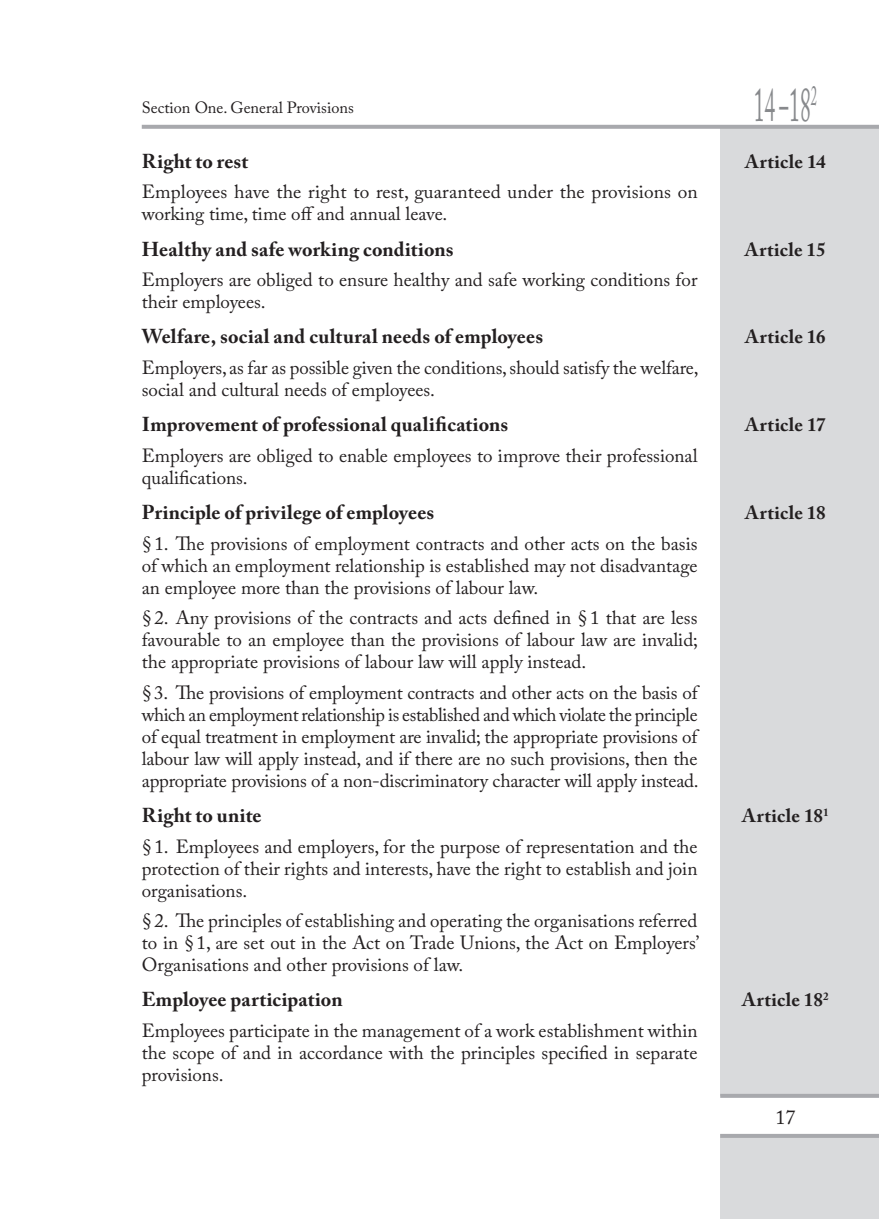
<style>
.page{position:relative;width:879px;height:1219px;background:#fff}
.page>*{position:absolute;margin:0;border:0;box-sizing:border-box;transform-origin:0 0}
.t1{font:48px "Adobe Caslon Pro";color:#87898c;scale:.45 1}
.aaa_tytul_art_ANG{font:700 20px "Adobe Caslon Pro";letter-spacing:.005em;color:#231f20}
.t2{font:20px "Adobe Caslon Pro";color:#231f20}
.Body_text{font:19px/22px "Adobe Caslon Pro";color:#231f20;text-align:justify}
.aaa_tytul_art_ANG-2{font:700 19px "Adobe Caslon Pro";letter-spacing:.025em;color:#231f20}
.t3{font:16.2px "Adobe Caslon Pro";color:#231f20}
</style>
<div class="page">
<div style="left:720px;top:127px;width:159px;height:969px;background:#d9dadc"></div>
<hr style="left:720px;top:1094px;width:159px;height:4px;background:#a8a9ad">
<div style="left:720px;top:1134px;width:159px;height:85px;background:#d9dadc"></div>
<hr style="left:720px;top:1134px;width:159px;height:4px;background:#a8a9ad">
<svg style="left:142px;top:125px;width:737px;height:4px;background:#acacb0"></svg>
<p class="t3" style="left:142px;top:98px;width:213px">Section One. General Provisions</p>
<h1 class="t1" style="left:753px;top:76px;width:142px">14 ‒18<sup>2</sup></h1>
<p class="aaa_tytul_art_ANG" style="left:142px;top:149px;width:108px">Right to rest</p>
<p class="aaa_tytul_art_ANG-2" style="left:745px;top:150px;width:82px">Article 14</p>
<p class="Body_text" style="left:142px;top:181px;width:557px">Employees have the right to rest, guaranteed under the provisions on working time, time off and annual leave.</p>
<p class="aaa_tytul_art_ANG" style="left:142px;top:237px;width:313px">Healthy and safe working conditions</p>
<p class="aaa_tytul_art_ANG-2" style="left:745px;top:238px;width:83px">Article 15</p>
<p class="Body_text" style="left:142px;top:269px;width:557px">Employers are obliged to ensure healthy and safe working conditions for their employees.</p>
<p class="aaa_tytul_art_ANG" style="left:142px;top:325px;width:403px">Welfare, social and cultural needs of employees</p>
<p class="aaa_tytul_art_ANG-2" style="left:745px;top:326px;width:82px">Article 16</p>
<p class="Body_text" style="left:142px;top:356px;width:558px">Employers, as far as possible given the conditions, should satisfy the welfare, social and cultural needs of employees.</p>
<p class="aaa_tytul_art_ANG" style="left:142px;top:413px;width:368px">Improvement of professional qualifications</p>
<p class="aaa_tytul_art_ANG-2" style="left:745px;top:414px;width:82px">Article 17</p>
<p class="Body_text" style="left:142px;top:444px;width:557px">Employers are obliged to enable employees to improve their professional qualifications.</p>
<p class="aaa_tytul_art_ANG" style="left:142px;top:501px;width:294px">Principle of privilege of employees</p>
<p class="aaa_tytul_art_ANG-2" style="left:745px;top:501px;width:82px">Article 18</p>
<p class="Body_text" style="left:142px;top:532px;width:557px">§1. The provisions of employment contracts and other acts on the basis of which an employment relationship is established may not disadvantage an employee more than the provisions of labour law.</p>
<p class="Body_text" style="left:142px;top:607px;width:558px">§2. Any provisions of the contracts and acts defined in §1 that are less favourable to an employee than the provisions of labour law are invalid; the appropriate provisions of labour law will apply instead.</p>
<p class="Body_text" style="left:142px;top:681px;width:558px">§3. The provisions of employment contracts and other acts on the basis of which an employment relationship is established and which violate the principle of equal treatment in employment are invalid; the appropriate provisions of labour law will apply instead, and if there are no such provisions, then the appropriate provisions of a non-discriminatory character will apply instead.</p>
<p class="aaa_tytul_art_ANG" style="left:142px;top:803px;width:121px">Right to unite</p>
<p class="aaa_tytul_art_ANG-2" style="left:742px;top:804px;width:88px">Article 18<sup>1</sup></p>
<p class="Body_text" style="left:142px;top:835px;width:557px">§1. Employees and employers, for the purpose of representation and the protection of their rights and interests, have the right to establish and join organisations.</p>
<p class="Body_text" style="left:142px;top:909px;width:559px">§2. The principles of establishing and operating the organisations referred to in §1, are set out in the Act on Trade Unions, the Act on Employers’ Organisations and other provisions of law.</p>
<p class="aaa_tytul_art_ANG" style="left:142px;top:988px;width:202px">Employee participation</p>
<p class="aaa_tytul_art_ANG-2" style="left:742px;top:989px;width:88px">Article 18<sup>2</sup></p>
<p class="Body_text" style="left:142px;top:1019px;width:557px">Employees participate in the management of a work establishment within the scope of and in accordance with the principles specified in separate provisions.</p>
<p class="t2" style="left:775px;top:1105px;width:21px">17</p>
</div>
